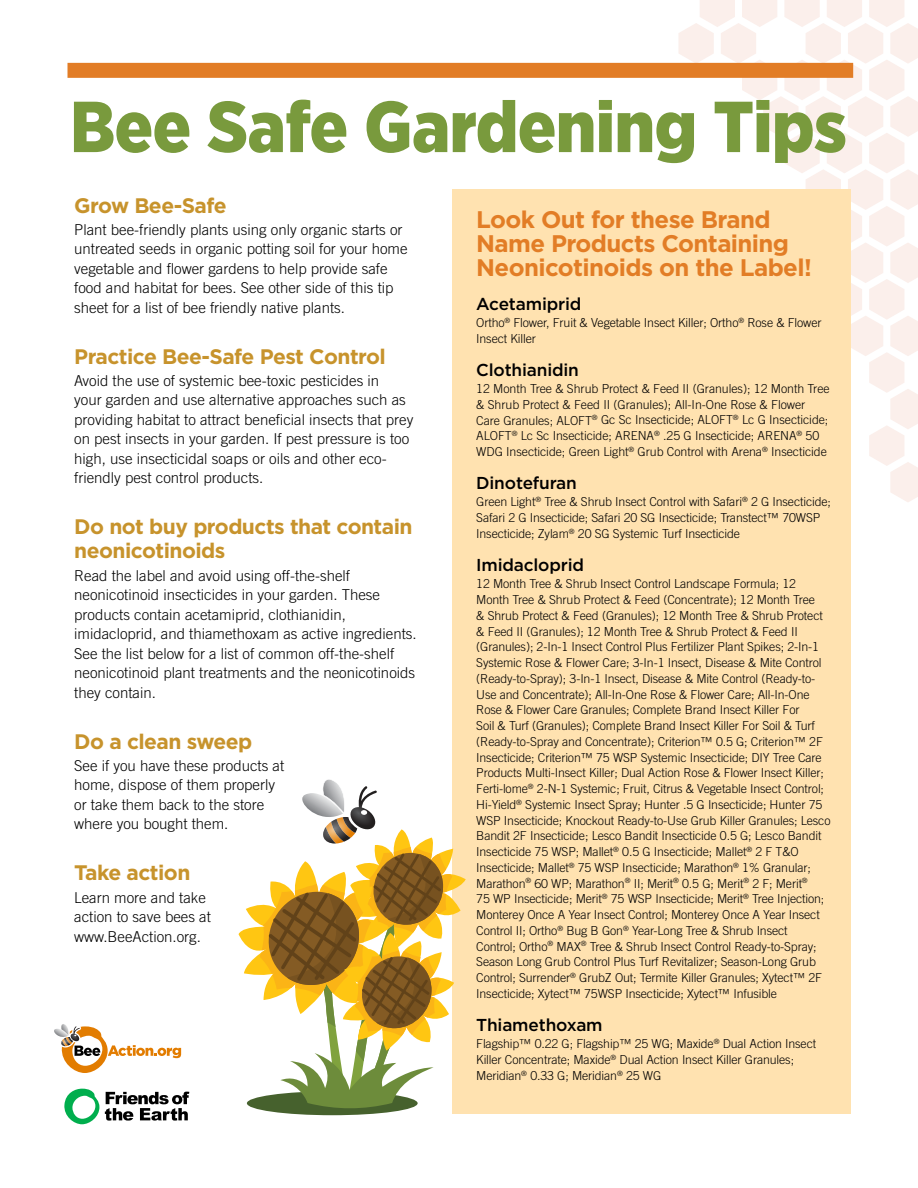
<style>
.page{position:relative;width:918px;height:1188px;background:#fff}
.page>*{position:absolute;margin:0;border:0;box-sizing:border-box;transform-origin:0 0}
.t1{font:900 72px "Gotham Narrow";letter-spacing:-.005em;color:#799a3d}
.t2{font:700 24px/24px "Gotham";letter-spacing:-.025em;color:#e27d26}
.t3{font:700 21px/24px "Gotham";letter-spacing:-.025em;color:#c7932c}
.t4{font:500 17.25px "Gotham";letter-spacing:-.01em;color:#000}
.t5{font:300 15px/19.5px "Trade Gothic LT Std";color:#000}
.t6{font:300 12.3px/15.8px "Trade Gothic LT Std";letter-spacing:-.01em;color:#000}
</style>
<div class="page">
<svg style="left:678px;top:0;width:240px;height:503px"></svg>
<div style="left:68px;top:63px;width:785px;height:15px;background:#e27d26"></div>
<div style="left:452px;top:189px;width:398px;height:925px;background:#ffe2b0"></div>
<div style="left:247px;top:1091px;width:171px;height:24px;background:#46612d;border-radius:50%"></div>
<svg style="left:239px;top:779px;width:227px;height:331px"></svg>
<svg style="left:64px;top:1089px;width:35px;height:35px"></svg>
<svg style="left:105px;top:1092px;width:84px;height:29px"></svg>
<svg style="left:54px;top:1024px;width:127px;height:49px"></svg>
<h1 class="t1" style="left:70px;top:79px;width:778px">Bee Safe Gardening Tips</h1>
<h3 class="t3" style="left:74px;top:193px;width:154px">Grow Bee-Safe</h3>
<p class="t5" style="left:74px;top:219px;width:335px">Plant bee-friendly plants using only organic starts or untreated seeds in organic potting soil for your home vegetable and flower gardens to help provide safe food and habitat for bees. See other side of this tip sheet for a list of bee friendly native plants.</p>
<h3 class="t3" style="left:74px;top:344px;width:313px">Practice Bee-Safe Pest Control</h3>
<p class="t5" style="left:74px;top:371px;width:341px">Avoid the use of systemic bee-toxic pesticides in<br>your garden and use alternative approaches such as providing habitat to attract beneficial insects that prey on pest insects in your garden. If pest pressure is too high, use insecticidal soaps or oils and other eco&shy;friendly pest control products.</p>
<h3 class="t3" style="left:74px;top:515px;width:340px">Do not buy products that contain neonicotinoids</h3>
<p class="t5" style="left:74px;top:565px;width:344px">Read the label and avoid using off-the-shelf neonicotinoid insecticides in your garden. These products contain acetamiprid, clothianidin, imidacloprid, and thiamethoxam as active ingredients.<br>See the list below for a list of common off-the-shelf neonicotinoid plant treatments and the neonicotinoids they contain.</p>
<h3 class="t3" style="left:74px;top:729px;width:180px">Do a clean sweep</h3>
<p class="t5" style="left:74px;top:756px;width:212px">See if you have these products at home, dispose of them properly or take them back to the store where you bought them.</p>
<h3 class="t3" style="left:74px;top:861px;width:118px">Take action</h3>
<p class="t5" style="left:74px;top:887px;width:138px">Learn more and take action to save bees at www.BeeAction.org.</p>
<h2 class="t2" style="left:476px;top:208px;width:337px">Look Out for these Brand<br>Name Products Containing<br>Neonicotinoids on the Label!</h2>
<h3 class="t4" style="left:476px;top:292px;width:107px">Acetamiprid</h3>
<p class="t6" style="left:476px;top:314px;width:347px">Ortho<sup>®</sup> Flower, Fruit &amp; Vegetable Insect Killer; Ortho<sup>®</sup> Rose &amp; Flower<br>Insect Killer</p>
<h3 class="t4" style="left:476px;top:359px;width:104px">Clothianidin</h3>
<p class="t6" style="left:476px;top:381px;width:355px">12 Month Tree &amp; Shrub Protect &amp; Feed II (Granules); 12 Month Tree &amp; Shrub Protect &amp; Feed II (Granules); All-In-One Rose &amp; Flower Care Granules; ALOFT<sup>®</sup> Gc Sc Insecticide; ALOFT<sup>®</sup> Lc G Insecticide; ALOFT<sup>®</sup> Lc Sc Insecticide; ARENA<sup>®</sup> .25 G Insecticide; ARENA<sup>®</sup> 50<br>WDG Insecticide; Green Light<sup>®</sup> Grub Control with Arena<sup>®</sup> Insecticide</p>
<h3 class="t4" style="left:476px;top:472px;width:102px">Dinotefuran</h3>
<p class="t6" style="left:476px;top:494px;width:356px">Green Light<sup>®</sup> Tree &amp; Shrub Insect Control with Safari<sup>®</sup> 2 G Insecticide;<br>Safari 2 G Insecticide; Safari 20 SG Insecticide; Transtect™ 70WSP<br>Insecticide; Zylam<sup>®</sup> 20 SG Systemic Turf Insecticide</p>
<h3 class="t4" style="left:476px;top:554px;width:109px">Imidacloprid</h3>
<p class="t6" style="left:476px;top:576px;width:356px">12 Month Tree &amp; Shrub Insect Control Landscape Formula; 12<br>Month Tree &amp; Shrub Protect &amp; Feed (Concentrate); 12 Month Tree<br>&amp; Shrub Protect &amp; Feed (Granules); 12 Month Tree &amp; Shrub Protect &amp; Feed II (Granules); 12 Month Tree &amp; Shrub Protect &amp; Feed II (Granules); 2-In-1 Insect Control Plus Fertilizer Plant Spikes; 2-In-1<br>Systemic Rose &amp; Flower Care; 3-In-1 Insect, Disease &amp; Mite Control (Ready-to-Spray); 3-In-1 Insect, Disease &amp; Mite Control (Ready-to-Use and Concentrate); All-In-One Rose &amp; Flower Care; All-In-One Rose &amp; Flower Care Granules; Complete Brand Insect Killer For<br>Soil &amp; Turf (Granules); Complete Brand Insect Killer For Soil &amp; Turf (Ready-to-Spray and Concentrate); Criterion™ 0.5 G; Criterion™ 2F Insecticide; Criterion™ 75 WSP Systemic Insecticide; DIY Tree Care Products Multi-Insect Killer; Dual Action Rose &amp; Flower Insect Killer; Ferti-lome<sup>®</sup> 2-N-1 Systemic; Fruit, Citrus &amp; Vegetable Insect Control; Hi-Yield<sup>®</sup> Systemic Insect Spray; Hunter .5 G Insecticide; Hunter 75<br>WSP Insecticide; Knockout Ready-to-Use Grub Killer Granules; Lesco Bandit 2F Insecticide; Lesco Bandit Insecticide 0.5 G; Lesco Bandit Insecticide 75 WSP; Mallet<sup>®</sup> 0.5 G Insecticide; Mallet<sup>®</sup> 2 F T&amp;O Insecticide; Mallet<sup>®</sup> 75 WSP Insecticide; Marathon<sup>®</sup> 1% Granular; Marathon<sup>®</sup> 60 WP; Marathon<sup>®</sup> II; Merit<sup>®</sup> 0.5 G; Merit<sup>®</sup> 2 F; Merit<sup>®<br></sup>75 WP Insecticide; Merit<sup>®</sup> 75 WSP Insecticide; Merit<sup>®</sup> Tree Injection; Monterey Once A Year Insect Control; Monterey Once A Year Insect Control II; Ortho<sup>®</sup> Bug B Gon<sup>®</sup> Year-Long Tree &amp; Shrub Insect<br>Control; Ortho<sup>®</sup> MAX<sup>®</sup> Tree &amp; Shrub Insect Control Ready-to-Spray; Season Long Grub Control Plus Turf Revitalizer; Season-Long Grub Control; Surrender<sup>®</sup> GrubZ Out; Termite Killer Granules; Xytect™ 2F Insecticide; Xytect™ 75WSP Insecticide; Xytect™ Infusible</p>
<h3 class="t4" style="left:476px;top:1014px;width:128px">Thiamethoxam</h3>
<p class="t6" style="left:476px;top:1036px;width:341px">Flagship™ 0.22 G; Flagship™ 25 WG; Maxide<sup>®</sup> Dual Action Insect<br>Killer Concentrate; Maxide<sup>®</sup> Dual Action Insect Killer Granules;<br>Meridian<sup>®</sup> 0.33 G; Meridian<sup>®</sup> 25 WG</p>
</div>
